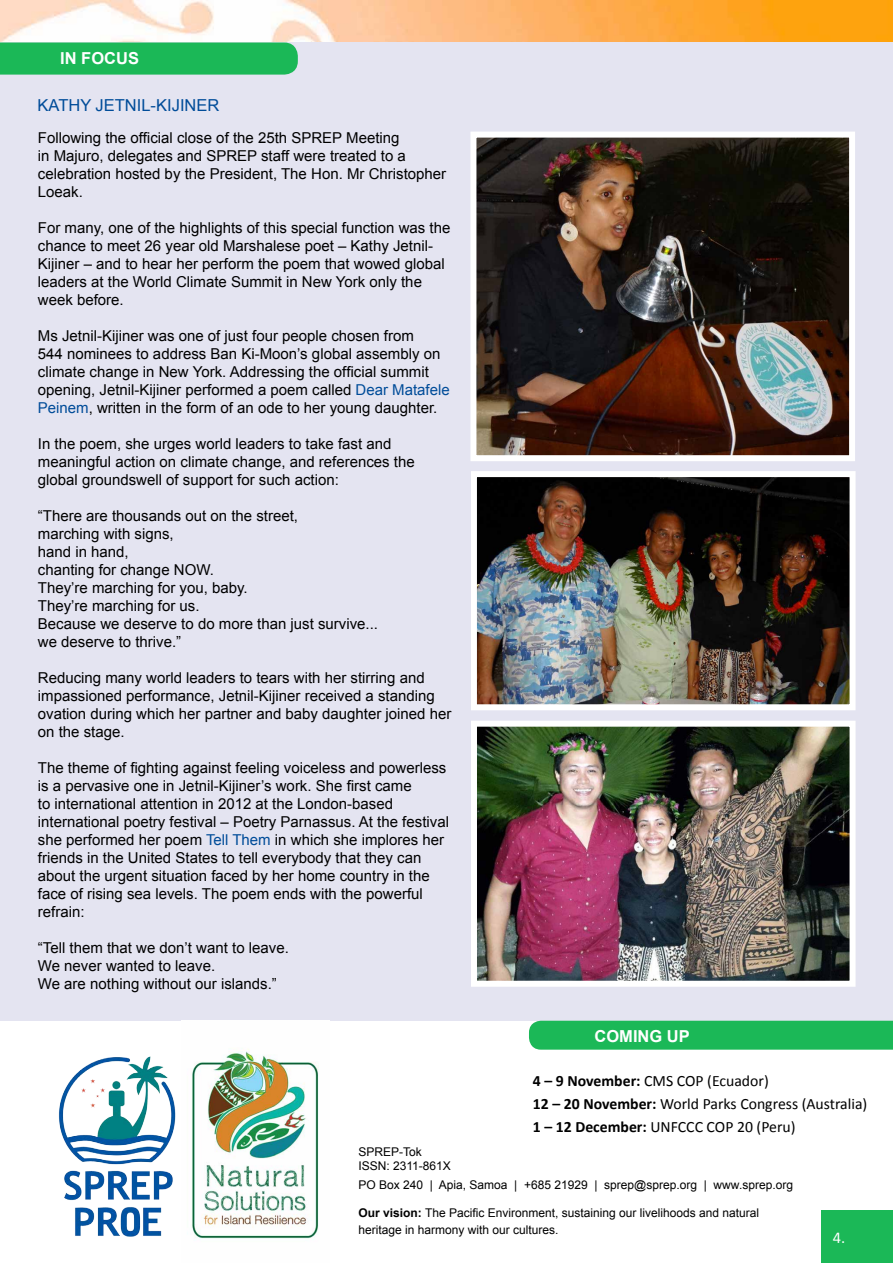
<style>
.page{position:relative;width:893px;height:1263px;background:#fff}
.page>*{position:absolute;margin:0;border:0;box-sizing:border-box;transform-origin:0 0}
.t1{font:16.5px "Arial";color:#004c99}
.t2{font:700 16.5px "Arial";color:#fff}
.t3{font:16.5px "Calibri";color:#fff}
.t4{font:15.75px/23.1px "Calibri";color:#000}
.t5{font:15px/18px "Arial";color:#000}
.t6{font:12px/14.4px "Arial";color:#000}
.s1{color:#004c99}
.s2{font-weight:700}
</style>
<div class="page">
<div style="left:0;top:41px;width:892px;height:980px;background:#e4e4f1"></div>
<img style="left:182px;top:1020px;width:147px;height:220px">
<img style="left:0;top:0;width:893px;height:41px">
<div style="left:0;top:43px;width:298px;height:32px;background:#1bb857"></div>
<div style="left:529px;top:1021px;width:364px;height:29px;background:#1bb857"></div>
<img style="left:59px;top:1035px;width:129px;height:205px">
<div style="left:822px;top:1210px;width:71px;height:53px;background:#1bb857"></div>
<img style="left:478px;top:728px;width:370px;height:252px">
<div style="left:471px;top:721px;width:384px;height:266px;border:6px solid #fff"></div>
<img style="left:478px;top:478px;width:370px;height:225px">
<div style="left:471px;top:471px;width:384px;height:239px;border:6px solid #fff"></div>
<img style="left:477px;top:139px;width:371px;height:315px">
<div style="left:470px;top:132px;width:385px;height:329px;border:6px solid #fff"></div>
<p class="t2" style="left:60px;top:48px;width:80px">IN FOCUS</p>
<p class="t1" style="left:38px;top:94px;width:23px">Kathy</p>
<p class="t1" style="left:96px;top:94px;width:10px">Jetnil</p>
<p class="t1" style="left:151px;top:94px;width:40px">-Kijiner</p>
<p class="t5" style="left:38px;top:129px;width:410px">Following the official close of the 25th SPREP Meeting<br>in Majuro, delegates and SPREP staff were treated to a celebration hosted by the President, The Hon. Mr Christopher Loeak.</p>
<p class="t5" style="left:38px;top:219px;width:414px">For many, one of the highlights of this special function was the chance to meet 26 year old Marshalese poet – Kathy Jetnil-Kijiner – and to hear her perform the poem that wowed global leaders at the World Climate Summit in New York only the week before.</p>
<p class="t5" style="left:38px;top:327px;width:413px">Ms Jetnil-Kijiner was one of just four people chosen from<br>544 nominees to address Ban Ki-Moon’s global assembly on climate change in New York. Addressing the official summit opening, Jetnil-Kijiner performed a poem called <span class="s1">Dear Matafele Peinem</span>, written in the form of an ode to her young daughter.</p>
<p class="t5" style="left:38px;top:435px;width:378px">In the poem, she urges world leaders to take fast and meaningful action on climate change, and references the global groundswell of support for such action:</p>
<p class="t5" style="left:38px;top:507px;width:342px">“There are thousands out on the street,<br>marching with signs,<br>hand in hand,<br>chanting for change NOW.<br>They’re marching for you, baby.<br>They’re marching for us.<br>Because we deserve to do more than just survive... we deserve to thrive.”</p>
<p class="t5" style="left:38px;top:669px;width:415px">Reducing many world leaders to tears with her stirring and impassioned performance, Jetnil-Kijiner received a standing ovation during which her partner and baby daughter joined her on the stage.</p>
<p class="t5" style="left:38px;top:759px;width:413px">The theme of fighting against feeling voiceless and powerless is a pervasive one in Jetnil-Kijiner’s work. She first came<br>to international attention in 2012 at the London-based international poetry festival – Poetry Parnassus. At the festival she performed her poem <span class="s1">Tell Them</span> in which she implores her friends in the United States to tell everybody that they can about the urgent situation faced by her home country in the face of rising sea levels. The poem ends with the powerful refrain:</p>
<p class="t5" style="left:38px;top:939px;width:252px">“Tell them that we don’t want to leave.<br>We never wanted to leave.<br>We are nothing without our islands.”</p>
<p class="t2" style="left:594px;top:1025px;width:97px">COMING UP</p>
<p class="t4" style="left:533px;top:1069px;width:336px"><span class="s2">4 – 9 November:</span> CMS COP (Ecuador)<br><span class="s2">12 – 20 November:</span> World Parks Congress (Australia)<br><span class="s2">1 – 12 December:</span> UNFCCC COP 20 (Peru)</p>
<p class="t6" style="left:358px;top:1144px;width:94px">SPREP-Tok<br>ISSN: 2311-861X</p>
<p class="t6" style="left:358px;top:1177px;width:436px">PO Box 240 | Apia, Samoa | +685 21929 | sprep@sprep.org | www.sprep.org</p>
<p class="t6" style="left:358px;top:1205px;width:402px;line-height:16.5px"><span class="s2">Our vision:</span> The Pacific Environment, sustaining our livelihoods and natural heritage in harmony with our cultures.</p>
<p class="t3" style="left:833px;top:1227px;width:14px">4.</p>
</div>
